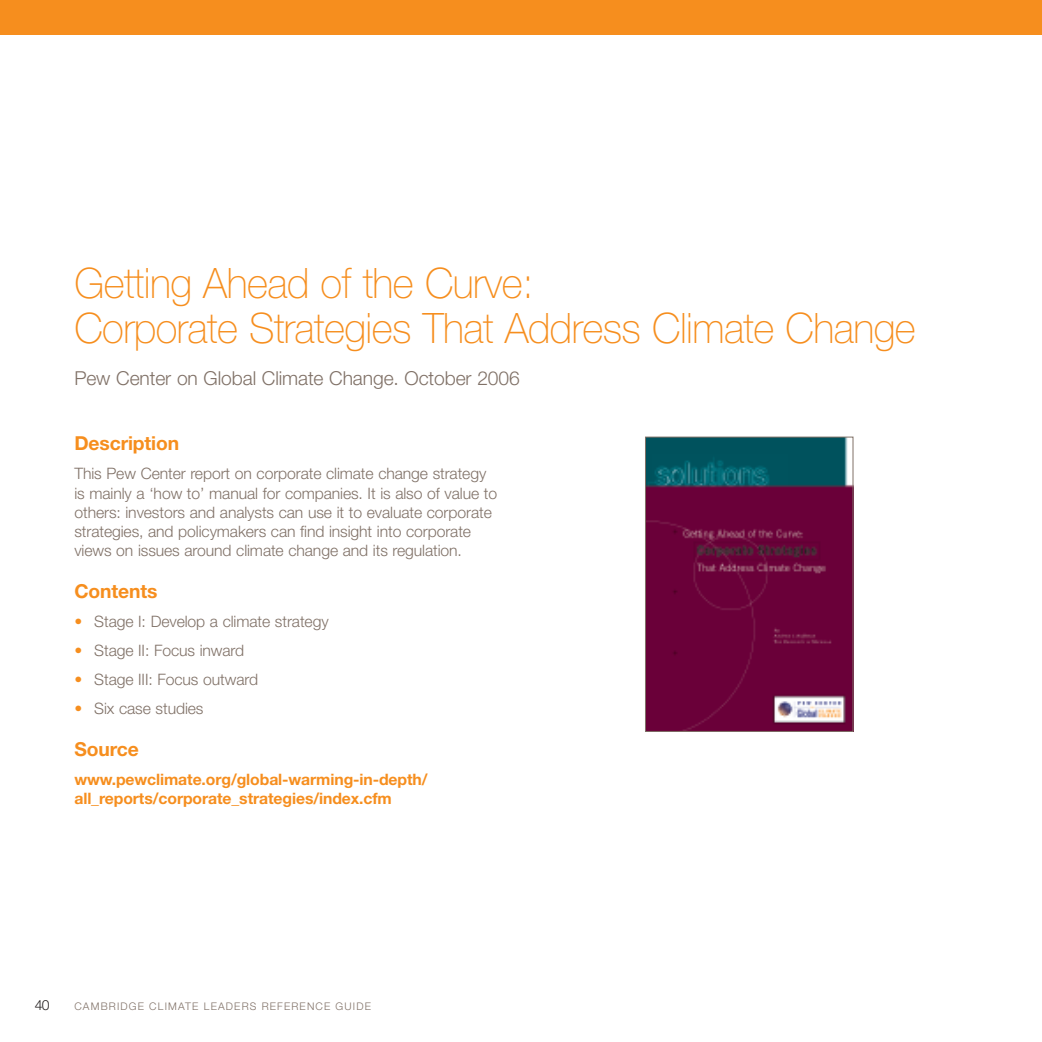
<style>
.page{position:relative;width:1042px;height:1042px;background:#fff}
.page>*{position:absolute;margin:0;border:0;box-sizing:border-box;transform-origin:0 0}
.t1{font:100 42px/45.5px "Helvetica Neue";letter-spacing:-.015em;color:#f68e1e;scale:.96 1}
.t2{font:300 19.25px "Helvetica Neue";letter-spacing:-.005em;color:#807167}
.t3{font:700 19.25px "Helvetica Neue";letter-spacing:-.005em;color:#f68e1e}
.t4{font:300 15.75px/19.2px "Helvetica Neue";letter-spacing:-.005em;color:#807167}
.t5{font:700 15.75px/19.2px "Helvetica Neue";letter-spacing:-.005em;color:#f68e1e}
.t6{font:300 14px "Helvetica Neue";color:#231f20}
.t7{font:300 10.5px "Helvetica Neue";letter-spacing:.11em;color:#807167}
.s1{font-weight:700;color:#f68e1e}
</style>
<div class="page">
<div style="left:0;top:0;width:1042px;height:35px;background:#f68e1e"></div>
<img style="left:647px;top:439px;width:204px;height:291px">
<div style="left:645px;top:437px;width:208px;height:295px;border:1px solid #807167"></div>
<h1 class="t1" style="left:74px;top:264px;width:878px">Getting Ahead of the Curve:<br>Corporate Strategies That Address Climate Change</h1>
<p class="t2" style="left:74px;top:372px;width:447px">Pew Center on Global Climate Change. October 2006</p>
<p class="t3" style="left:74px;top:437px;width:106px">Description</p>
<p class="t4" style="left:74px;top:465px;width:424px">This Pew Center report on corporate climate change strategy is mainly a ‘how to’ manual for companies. It is also of value to others: investors and analysts can use it to evaluate corporate strategies, and policymakers can find insight into corporate views on issues around climate change and its regulation.</p>
<p class="t3" style="left:74px;top:584px;width:85px">Contents</p>
<p class="t4" style="left:74px;top:613px;width:256px"><span class="s1">•</span> Stage I: Develop a climate strategy</p>
<p class="t4" style="left:74px;top:642px;width:171px"><span class="s1">•</span> Stage II: Focus inward</p>
<p class="t4" style="left:74px;top:671px;width:185px"><span class="s1">•</span> Stage III: Focus outward</p>
<p class="t4" style="left:74px;top:700px;width:131px"><span class="s1">•</span> Six case studies</p>
<p class="t3" style="left:74px;top:742px;width:66px">Source</p>
<p class="t5" style="left:74px;top:771px;width:355px">www.pewclimate.org/global-warming-in-depth/ all_reports/corporate_strategies/index.cfm</p>
<p class="t6" style="left:35px;top:1000px;width:16px">40</p>
<p class="t7" style="left:74px;top:1002px;width:298px">CAMBRIDGE CLIMATE LEADERS REFERENCE GUIDE</p>
</div>
